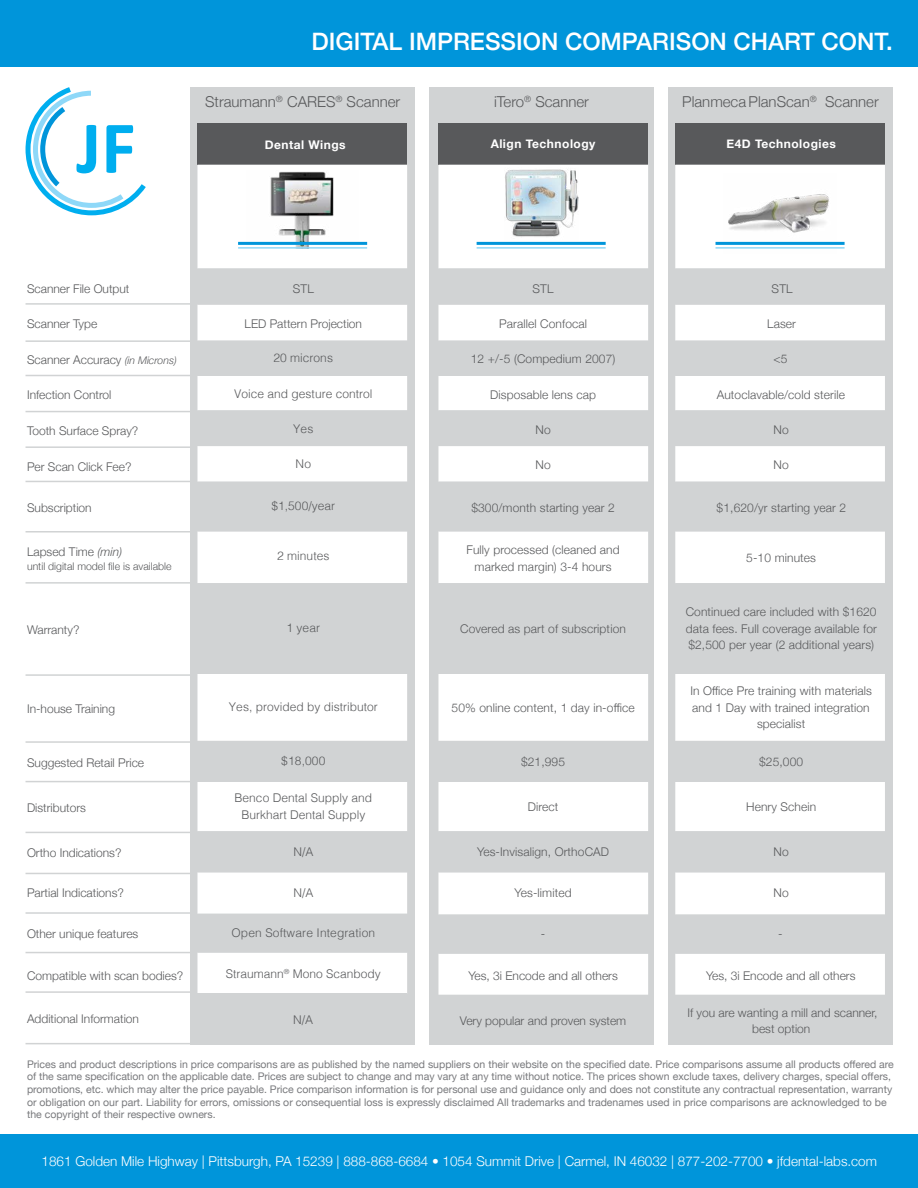
<style>
.page{position:relative;width:918px;height:1188px;background:#fff}
.page>*{position:absolute;margin:0;border:0;box-sizing:border-box;transform-origin:0 0}
.t1{font:500 24px "Helvetica Neue";color:#fff}
.t2{font:300 15px "Helvetica Neue";color:#58595b}
.t3{font:300 13.5px "Helvetica Neue";color:#fff}
.t4{font:300 12px/16.5px "Helvetica Neue";color:#58595b;text-align:center}
.t5{font:300 12px/16.5px "Helvetica";color:#58595b;text-align:center}
.t6{font:700 12px "Helvetica Neue";letter-spacing:.04em;color:#fff}
.t7{font:10.5px/12.6px "Helvetica Neue";color:#797a7d}
.t8{font:300 10.5px "Helvetica Neue";color:#58595b}
.s1{font-style:italic;font-size:10.5px}
.s2{font-style:italic}
</style>
<div class="page">
<div style="left:0;top:0;width:918px;height:67px;background:#0095da"></div>
<hr style="left:26px;top:303px;width:191px;height:2px;background:#d1d3d4">
<hr style="left:26px;top:340px;width:191px;height:2px;background:#d1d3d4">
<hr style="left:26px;top:375px;width:191px;height:1px;background:#d1d3d4">
<hr style="left:26px;top:411px;width:191px;height:1px;background:#d1d3d4">
<hr style="left:26px;top:446px;width:191px;height:2px;background:#d1d3d4">
<hr style="left:26px;top:481px;width:191px;height:1px;background:#d1d3d4">
<hr style="left:26px;top:531px;width:191px;height:2px;background:#d1d3d4">
<hr style="left:26px;top:582px;width:191px;height:2px;background:#d1d3d4">
<hr style="left:26px;top:674px;width:191px;height:2px;background:#d1d3d4">
<hr style="left:26px;top:741px;width:191px;height:2px;background:#d1d3d4">
<hr style="left:26px;top:781px;width:191px;height:1px;background:#d1d3d4">
<hr style="left:26px;top:832px;width:191px;height:1px;background:#d1d3d4">
<hr style="left:26px;top:873px;width:191px;height:1px;background:#d1d3d4">
<hr style="left:26px;top:912px;width:191px;height:2px;background:#d1d3d4">
<hr style="left:26px;top:952px;width:191px;height:1px;background:#d1d3d4">
<hr style="left:26px;top:991px;width:191px;height:2px;background:#d1d3d4">
<hr style="left:26px;top:1043px;width:191px;height:1px;background:#d1d3d4">
<div style="left:668px;top:87px;width:224px;height:957px;background:#d1d3d4"></div>
<div style="left:675px;top:123px;width:210px;height:42px;background:#58595b"></div>
<div style="left:675px;top:165px;width:210px;height:830px;background:#fff"></div>
<svg style="left:675px;top:269px;width:210px;height:685px"></svg>
<div style="left:429px;top:87px;width:225px;height:957px;background:#d1d3d4"></div>
<div style="left:190px;top:87px;width:225px;height:957px;background:#d1d3d4"></div>
<div style="left:197px;top:123px;width:210px;height:42px;background:#58595b"></div>
<div style="left:197px;top:165px;width:210px;height:828px;background:#fff"></div>
<svg style="left:197px;top:269px;width:210px;height:684px"></svg>
<svg style="left:26px;top:87px;width:120px;height:128px"></svg>
<div style="left:0;top:1134px;width:918px;height:54px;background:#0095da"></div>
<div style="left:438px;top:123px;width:210px;height:42px;background:#58595b"></div>
<div style="left:438px;top:165px;width:210px;height:830px;background:#fff"></div>
<svg style="left:438px;top:269px;width:210px;height:685px"></svg>
<img style="left:246px;top:170px;width:113px;height:77px">
<img style="left:724px;top:173px;width:112px;height:81px">
<hr style="left:238px;top:242px;width:129px;height:3px;background:#0095da">
<hr style="left:238px;top:247px;width:129px;height:2px;background:#8ed8f8">
<hr style="left:477px;top:242px;width:129px;height:3px;background:#0095da">
<hr style="left:477px;top:247px;width:129px;height:2px;background:#8ed8f8">
<hr style="left:716px;top:242px;width:129px;height:3px;background:#0095da">
<hr style="left:716px;top:247px;width:129px;height:2px;background:#8ed8f8">
<img style="left:504px;top:167px;width:75px;height:74px">
<h1 class="t1" style="left:312px;top:22px;width:583px">DIGITAL IMPRESSION COMPARISON CHART CONT.</h1>
<p class="t2" style="left:205px;top:90px;width:197px">Straumann<sup>®</sup> CARES<sup>®</sup> Scanner</p>
<p class="t2" style="left:494px;top:90px;width:96px">iTero<sup>®</sup> Scanner</p>
<p class="t2" style="left:682px;top:90px;width:198px">Planmeca PlanScan<sup>®</sup> Scanner</p>
<p class="t6" style="left:265px;top:135px;width:83px">Dental Wings</p>
<p class="t4" style="left:27px;top:280px;width:104px">Scanner File Output</p>
<p class="t4" style="left:27px;top:315px;width:72px">Scanner Type</p>
<p class="t4" style="left:27px;top:350px;width:151px">Scanner Accuracy <span class="s1">(in Microns)</span></p>
<p class="t4" style="left:27px;top:386px;width:86px">Infection Control</p>
<p class="t4" style="left:27px;top:422px;width:113px">Tooth Surface Spray?</p>
<p class="t4" style="left:27px;top:457px;width:106px">Per Scan Click Fee?</p>
<p class="t4" style="left:27px;top:499px;width:66px">Subscription</p>
<p class="t4" style="left:27px;top:543px;width:97px">Lapsed Time <span class="s2">(min)</span></p>
<p class="t8" style="left:27px;top:557px;width:146px">until digital model file is available</p>
<p class="t4" style="left:27px;top:621px;width:54px">Warranty?</p>
<p class="t4" style="left:27px;top:700px;width:90px">In-house Training</p>
<p class="t4" style="left:27px;top:754px;width:119px">Suggested Retail Price</p>
<p class="t4" style="left:27px;top:799px;width:60px">Distributors</p>
<p class="t4" style="left:27px;top:844px;width:96px">Ortho Indications?</p>
<p class="t4" style="left:27px;top:884px;width:98px">Partial Indications?</p>
<p class="t4" style="left:27px;top:924px;width:113px">Other unique features</p>
<p class="t4" style="left:27px;top:967px;width:158px">Compatible with scan bodies?</p>
<p class="t4" style="left:27px;top:1010px;width:114px">Additional Information</p>
<p class="t4" style="left:293px;top:279px;width:22px">STL</p>
<p class="t4" style="left:245px;top:314px;width:119px">LED Pattern Projection</p>
<p class="t5" style="left:274px;top:349px;width:61px">20 microns</p>
<p class="t5" style="left:234px;top:384px;width:140px">Voice and gesture control</p>
<p class="t5" style="left:293px;top:419px;width:22px">Yes</p>
<p class="t5" style="left:296px;top:455px;width:17px">No</p>
<p class="t5" style="left:272px;top:496px;width:65px">$1,500/year</p>
<p class="t5" style="left:277px;top:547px;width:54px">2 minutes</p>
<p class="t5" style="left:287px;top:619px;width:35px">1 year</p>
<p class="t5" style="left:229px;top:698px;width:150px">Yes, provided by distributor</p>
<p class="t5" style="left:281px;top:752px;width:46px">$18,000</p>
<p class="t5" style="left:235px;top:789px;width:139px">Benco Dental Supply and<br>Burkhart Dental Supply</p>
<p class="t5" style="left:293px;top:843px;width:22px">N/A</p>
<p class="t5" style="left:293px;top:883px;width:22px">N/A</p>
<p class="t5" style="left:232px;top:924px;width:145px">Open Software Integration</p>
<p class="t5" style="left:226px;top:965px;width:156px">Straumann<sup>®</sup> Mono Scanbody</p>
<p class="t5" style="left:293px;top:1010px;width:22px">N/A</p>
<p class="t6" style="left:491px;top:135px;width:106px">Align Technology</p>
<p class="t6" style="left:726px;top:135px;width:111px">E4D Technologies</p>
<p class="t4" style="left:533px;top:279px;width:22px">STL</p>
<p class="t4" style="left:499px;top:314px;width:89px">Parallel Confocal</p>
<p class="t4" style="left:471px;top:350px;width:146px">12 +/-5 (Compedium 2007)</p>
<p class="t4" style="left:490px;top:386px;width:107px">Disposable lens cap</p>
<p class="t4" style="left:535px;top:421px;width:17px">No</p>
<p class="t4" style="left:535px;top:456px;width:17px">No</p>
<p class="t4" style="left:471px;top:498px;width:145px">$300/month starting year 2</p>
<p class="t4" style="left:466px;top:541px;width:155px">Fully processed (cleaned and marked margin) 3-4 hours</p>
<p class="t4" style="left:460px;top:620px;width:167px">Covered as part of subscription</p>
<p class="t4" style="left:452px;top:698px;width:185px">50% online content, 1 day in-office</p>
<p class="t4" style="left:521px;top:752px;width:46px">$21,995</p>
<p class="t4" style="left:528px;top:797px;width:32px">Direct</p>
<p class="t4" style="left:477px;top:843px;width:134px">Yes-Invisalign, OrthoCAD</p>
<p class="t4" style="left:514px;top:884px;width:59px">Yes-limited</p>
<p class="t4" style="left:541px;top:925px;width:6px">-</p>
<p class="t4" style="left:468px;top:966px;width:151px">Yes, 3i Encode and all others</p>
<p class="t4" style="left:460px;top:1012px;width:168px">Very popular and proven system</p>
<p class="t4" style="left:772px;top:279px;width:22px">STL</p>
<p class="t4" style="left:767px;top:314px;width:30px">Laser</p>
<p class="t4" style="left:774px;top:350px;width:15px">&lt;5</p>
<p class="t4" style="left:717px;top:385px;width:130px">Autoclavable/cold sterile</p>
<p class="t4" style="left:774px;top:421px;width:17px">No</p>
<p class="t4" style="left:774px;top:456px;width:17px">No</p>
<p class="t4" style="left:717px;top:499px;width:131px">$1,620/yr starting year 2</p>
<p class="t4" style="left:746px;top:549px;width:71px">5-10 minutes</p>
<p class="t4" style="left:686px;top:603px;width:193px;text-align:justify">Continued care included with $1620 data fees. Full coverage available for $2,500 per year (2 additional years)</p>
<p class="t4" style="left:690px;top:682px;width:183px">In Office Pre training with materials and 1 Day with trained integration specialist</p>
<p class="t4" style="left:759px;top:753px;width:46px">$25,000</p>
<p class="t4" style="left:746px;top:798px;width:72px">Henry Schein</p>
<p class="t4" style="left:774px;top:843px;width:17px">No</p>
<p class="t4" style="left:774px;top:884px;width:17px">No</p>
<p class="t4" style="left:778px;top:925px;width:6px">-</p>
<p class="t4" style="left:706px;top:966px;width:151px">Yes, 3i Encode and all others</p>
<p class="t4" style="left:687px;top:1003px;width:192px">If you are wanting a mill and scanner, best option</p>
<p class="t7" style="left:27px;top:1058px;width:868px">Prices and product descriptions in price comparisons are as published by the named suppliers on their website on the specified date. Price comparisons assume all products offered are of the same specification on the applicable date. Prices are subject to change and may vary at any time without notice. The prices shown exclude taxes, delivery charges, special offers, promotions, etc. which may alter the price payable. Price comparison information is for personal use and guidance only and does not constitute any contractual representation, warranty or obligation on our part. Liability for errors, omissions or consequential loss is expressly disclaimed All trademarks and tradenames used in price comparisons are acknowledged to be the copyright of their respective owners.</p>
<p class="t3" style="left:42px;top:1151px;width:837px">1861 Golden Mile Highway | Pittsburgh, PA 15239 | 888-868-6684 • 1054 Summit Drive | Carmel, IN 46032 | 877-202-7700 • jfdental-labs.com</p>
</div>
